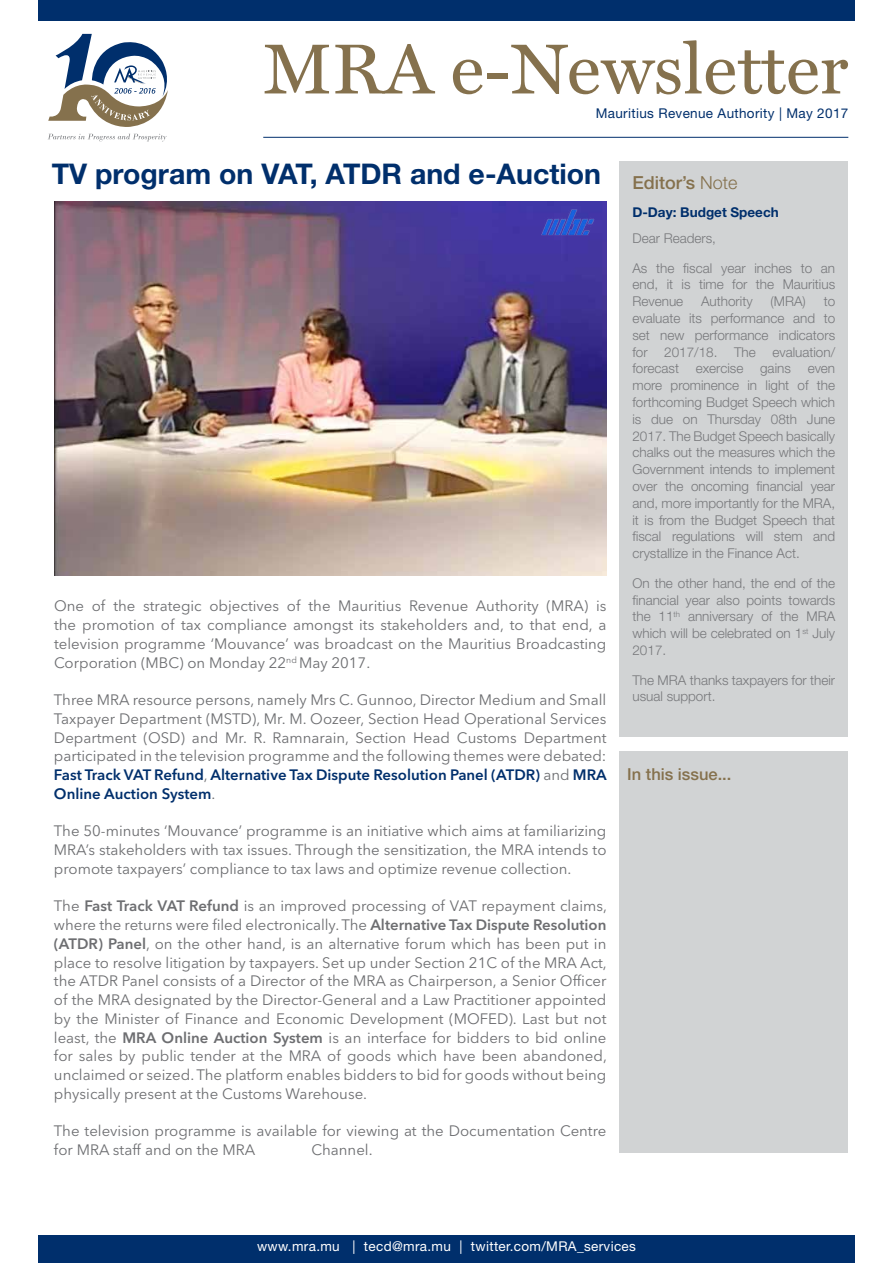
<style>
.page{position:relative;width:893px;height:1263px;background:#fff}
.page>*{position:absolute;margin:0;border:0;box-sizing:border-box;transform-origin:0 0}
.t1{font:71.25px "Miller Text";color:#85714d}
.t2{font:700 28.5px "Helvetica Neue LT Std";color:#002f6c}
.t3{font:500 18px "Helvetica Neue LT Std";color:#85714d}
.t4{font:500 16.5px "Helvetica Neue LT Std";color:#85714d}
.t5{font:15px/18.8px "Avenir Next LT Pro";color:#6d6e71;text-align:justify}
.t6{font:300 13.5px/16.8px "Helvetica Neue LT Std";color:#77787b}
.t7{font:13.5px "Helvetica Neue LT Std";letter-spacing:.025em;color:#fff}
.t8{font:13.5px "Helvetica Neue LT Std";letter-spacing:.025em;color:#002f6c}
.t9{font:700 13.5px "Helvetica Neue LT Std";color:#002f6c}
.s1{font-weight:600;color:#002f6c}
.s2{font-weight:600}
.s3{font-weight:300}
</style>
<div class="page">
<div style="left:38px;top:1235px;width:817px;height:28px;background:#002f6c"></div>
<div style="left:38px;top:0;width:817px;height:21px;background:#002f6c"></div>
<hr style="left:263px;top:137px;width:585px;height:1px;background:#002f6c">
<div style="left:619px;top:161px;width:229px;height:576px;background:#d1d3d4"></div>
<div style="left:619px;top:751px;width:229px;height:402px;background:#d1d3d4"></div>
<svg style="left:48px;top:34px;width:120px;height:93px"></svg>
<svg style="left:48px;top:134px;width:119px;height:7px"></svg>
<img style="left:54px;top:201px;width:552px;height:374px">
<img style="left:541px;top:209px;width:54px;height:26px">
<h1 class="t1" style="left:263px;top:27px;width:587px">MRA e-Newsletter</h1>
<p class="t8" style="left:596px;top:106px;width:254px">Mauritius Revenue Authority | May 2017</p>
<h2 class="t2" style="left:52px;top:156px;width:551px">TV program on VAT, ATDR and e-Auction</h2>
<p class="t5" style="left:54px;top:597px;width:554px">One of the strategic objectives of the Mauritius Revenue Authority (MRA) is the promotion of tax compliance amongst its stakeholders and, to that end, a television programme ‘Mouvance’ was broadcast on the Mauritius Broadcasting Corporation (MBC) on Monday 22<sup>nd</sup> May 2017.</p>
<p class="t5" style="left:54px;top:690px;width:554px">Three MRA resource persons, namely Mrs C. Gunnoo, Director Medium and Small Taxpayer Department (MSTD), Mr. M. Oozeer, Section Head Operational Services Department (OSD) and Mr. R. Ramnarain, Section Head Customs Department participated in the television programme and the following themes were debated:<br><span class="s1">Fast Track VAT Refund</span>, <span class="s1">Alternative Tax Dispute Resolution Panel (ATDR)</span> and <span class="s1">MRA Online Auction System</span>.</p>
<p class="t5" style="left:54px;top:822px;width:554px">The 50-minutes ‘Mouvance’ programme is an initiative which aims at familiarizing MRA’s stakeholders with tax issues. Through the sensitization, the MRA intends to promote taxpayers’ compliance to tax laws and optimize revenue collection.</p>
<p class="t5" style="left:54px;top:897px;width:554px">The <span class="s2">Fast Track VAT Refund</span> is an improved processing of VAT repayment claims, where the returns were filed electronically. The <span class="s2">Alternative Tax Dispute Resolution (ATDR) Panel</span>, on the other hand, is an alternative forum which has been put in place to resolve litigation by taxpayers. Set up under Section 21C of the MRA Act, the ATDR Panel consists of a Director of the MRA as Chairperson, a Senior Officer of the MRA designated by the Director-General and a Law Practitioner appointed by the Minister of Finance and Economic Development (MOFED). Last but not least, the <span class="s2">MRA Online Auction System</span> is an interface for bidders to bid online for sales by public tender at the MRA of goods which have been abandoned, unclaimed or seized. The platform enables bidders to bid for goods without being physically present at the Customs Warehouse.</p>
<p class="t5" style="left:54px;top:1122px;width:554px">The television programme is available for viewing at the Documentation Centre for MRA staff and on the MRA</p>
<p class="t5" style="left:311px;top:1140px;width:63px">Channel.</p>
<p class="t3" style="left:632px;top:172px;width:107px">Editor’s <span class="s3">Note</span></p>
<p class="t9" style="left:632px;top:203px;width:148px">D-Day: Budget Speech</p>
<p class="t6" style="left:632px;top:223px;width:204px;line-height:29.5px">Dear Readers,<br>As the fiscal year inches to an</p>
<p class="t6" style="left:632px;top:276px;width:204px">end, it is time for the Mauritius<br>Revenue</p>
<p class="t6" style="left:701px;top:293px;width:53px">Authority</p>
<p class="t6" style="left:770px;top:293px;width:37px">(MRA)</p>
<p class="t6" style="left:632px;top:293px;width:204px;text-align:justify;text-indent:191px">to evaluate its performance and to set new performance indicators for 2017/18. The evaluation/ forecast exercise gains even more prominence in light of the forthcoming Budget Speech which is due on Thursday 08th June 2017. The Budget Speech basically chalks out the measures which the Government intends to implement over the oncoming financial year and, more importantly for the MRA, it is from the Budget Speech that fiscal regulations will stem and crystallize in the Finance Act.</p>
<p class="t6" style="left:632px;top:574px;width:204px;text-align:justify">On the other hand, the end of the financial year also points towards the 11<sup>th</sup> anniversary of the MRA which will be celebrated on 1<sup>st</sup> July 2017.</p>
<p class="t6" style="left:632px;top:671px;width:204px">The MRA thanks taxpayers for their usual support.</p>
<p class="t4" style="left:627px;top:764px;width:106px">In this issue...</p>
<p class="t7" style="left:257px;top:1238px;width:380px">www.mra.mu | tecd@mra.mu | twitter.com/MRA_services</p>
</div>
